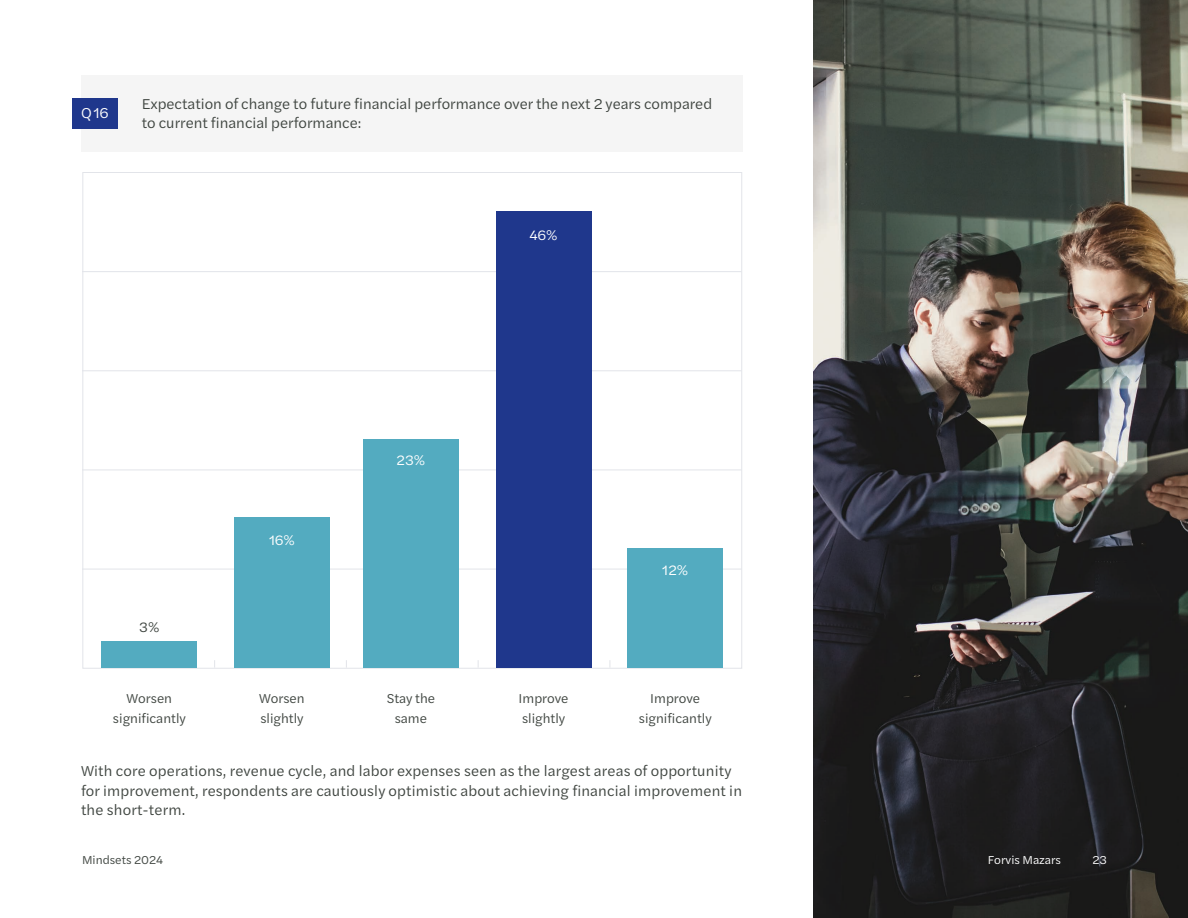
<style>
.page{position:relative;width:1188px;height:918px;background:#fff}
.page>*{position:absolute;margin:0;border:0;box-sizing:border-box;transform-origin:0 0}
.t1{font:15px/19.5px "Halyard Text";letter-spacing:.01em;color:#3f4540}
.t2{font:15px "Halyard Text";color:#fff}
.t3{font:14.25px "Halyard Text";color:#fff}
.t4{font:14.25px "Halyard Text";color:#3f4540}
.t5{font:13.5px/19.5px "Halyard Text";color:#3f4540;text-align:center}
.t6{font:12px "Halyard Text";color:#fff}
.t7{font:12px "Halyard Text";color:#3f4540}
</style>
<div class="page">
<img style="left:814px;top:0;width:374px;height:918px">
<hr style="left:82px;top:271px;width:660px;height:1px;background:#e2e4e9">
<hr style="left:82px;top:470px;width:660px;height:1px;background:#e2e4e9">
<hr style="left:82px;top:370px;width:660px;height:1px;background:#e2e4e9">
<hr style="left:82px;top:569px;width:660px;height:1px;background:#e2e4e9">
<div style="left:81px;top:75px;width:661px;height:77px;background:#f5f5f5"></div>
<div style="left:72px;top:98px;width:46px;height:30px;background:#1f378c"></div>
<div style="left:102px;top:641px;width:95px;height:27px;background:#53abc0"></div>
<div style="left:234px;top:517px;width:96px;height:151px;background:#53abc0"></div>
<div style="left:627px;top:548px;width:96px;height:120px;background:#53abc0"></div>
<div style="left:363px;top:439px;width:96px;height:229px;background:#53abc0"></div>
<div style="left:496px;top:211px;width:95px;height:457px;background:#1f378c"></div>
<p class="t2" style="left:81px;top:102px;width:29px">Q16</p>
<p class="t1" style="left:142px;top:93px;width:572px">Expectation of change to future financial performance over the next 2 years compared to current financial performance:</p>
<p class="t3" style="left:530px;top:225px;width:30px">46%</p>
<p class="t4" style="left:139px;top:617px;width:22px">3%</p>
<p class="t3" style="left:269px;top:530px;width:27px">16%</p>
<p class="t3" style="left:397px;top:450px;width:30px">23%</p>
<p class="t3" style="left:662px;top:560px;width:27px">12%</p>
<p class="t5" style="left:113px;top:688px;width:74px">Worsen significantly</p>
<p class="t5" style="left:259px;top:688px;width:47px;text-align:left">Worsen slightly</p>
<p class="t5" style="left:387px;top:688px;width:50px">Stay the same</p>
<p class="t5" style="left:519px;top:688px;width:51px;text-align:left">Improve slightly</p>
<p class="t5" style="left:639px;top:688px;width:74px">Improve significantly</p>
<p class="t1" style="left:81px;top:761px;width:663px">With core operations, revenue cycle, and labor expenses seen as the largest areas of opportunity for improvement, respondents are cautiously optimistic about achieving financial improvement in the short-term.</p>
<p class="t7" style="left:82px;top:851px;width:83px">Mindsets 2024</p>
<p class="t6" style="left:988px;top:851px;width:75px">Forvis Mazars</p>
<p class="t6" style="left:1092px;top:851px;width:16px">23</p>
</div>
